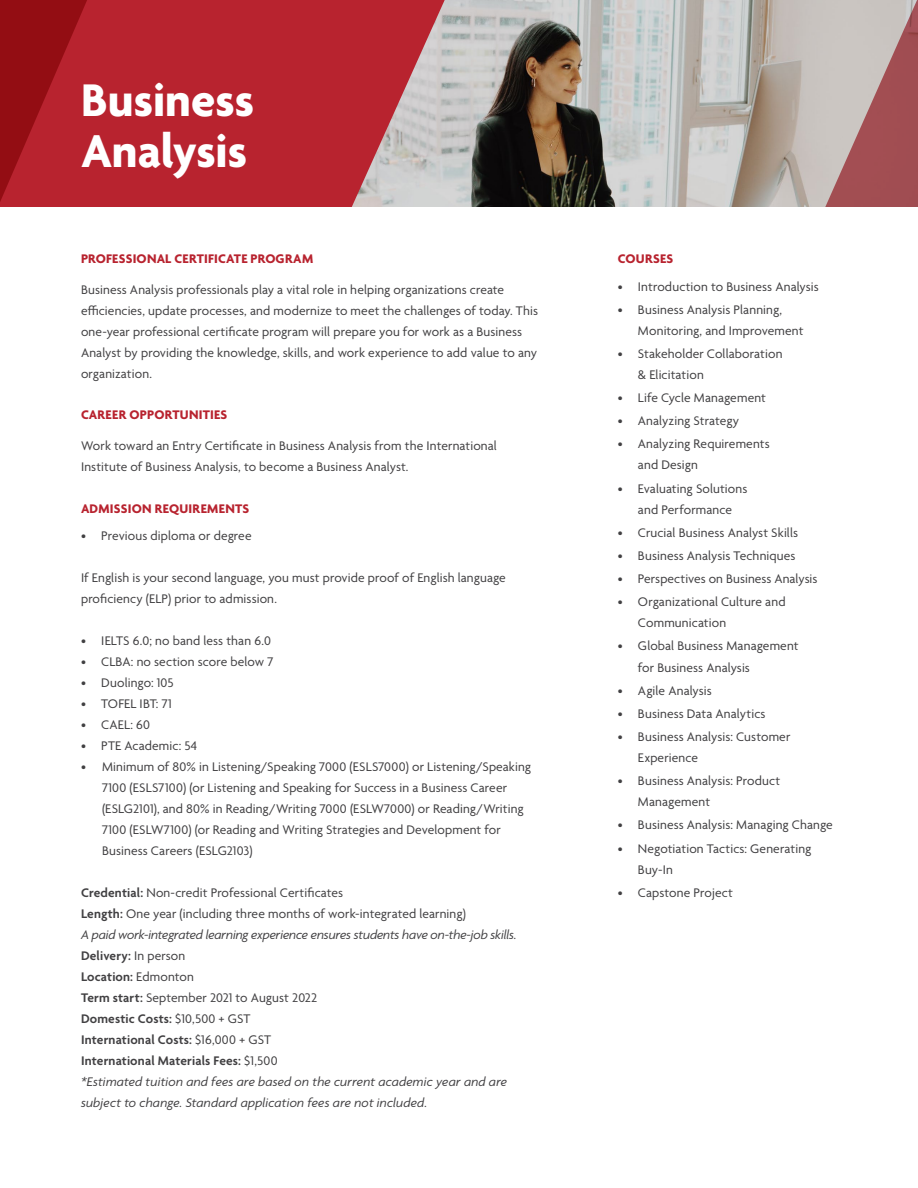
<style>
.page{position:relative;width:918px;height:1188px;background:#fff}
.page>*{position:absolute;margin:0;border:0;box-sizing:border-box;transform-origin:0 0}
.t1{font:700 49.5px/50.2px "Agenda";letter-spacing:-.005em;color:#fff}
.t2{font:13.5px/21px "Agenda";letter-spacing:.01em;color:#414042}
.t3{font:italic 13.5px/21px "Agenda";color:#414042}
.t4{font:700 13.5px "Agenda";letter-spacing:.015em;color:#b8232f}
.s1{font-weight:600;font-style:normal}
.s2{font-style:normal}
</style>
<div class="page">
<div style="left:0;top:0;width:918px;height:207px;background:#b8232f"></div>
<img style="left:352px;top:0;width:473px;height:207px">
<svg style="left:0;top:0;width:87px;height:202px"></svg>
<svg style="left:825px;top:0;width:93px;height:207px;background:#b58889"></svg>
<h1 class="t1" style="left:81px;top:78px;width:175px">Business<br>Analysis</h1>
<p class="t4" style="left:81px;top:251px;width:234px">PROFESSIONAL CERTIFICATE PROGRAM</p>
<p class="t2" style="left:81px;top:280px;width:459px">Business Analysis professionals play a vital role in helping organizations create efficiencies, update processes, and modernize to meet the challenges of today. This one-year professional certificate program will prepare you for work as a Business Analyst by providing the knowledge, skills, and work experience to add value to any organization.</p>
<p class="t4" style="left:81px;top:408px;width:148px">CAREER OPPORTUNITIES</p>
<p class="t2" style="left:81px;top:436px;width:417px">Work toward an Entry Certificate in Business Analysis from the International<br>Institute of Business Analysis, to become a Business Analyst.</p>
<p class="t4" style="left:81px;top:501px;width:170px">ADMISSION REQUIREMENTS</p>
<p class="t2" style="left:81px;top:526px;width:172px">• Previous diploma or degree</p>
<p class="t2" style="left:81px;top:568px;width:426px">If English is your second language, you must provide proof of English language proficiency (ELP) prior to admission.</p>
<p class="t2" style="left:81px;top:631px;width:191px">• IELTS 6.0; no band less than 6.0</p>
<p class="t2" style="left:81px;top:652px;width:194px">• CLBA: no section score below 7</p>
<p class="t2" style="left:81px;top:673px;width:94px">• Duolingo: 105</p>
<p class="t2" style="left:81px;top:694px;width:92px">• TOFEL IBT: 71</p>
<p class="t2" style="left:81px;top:715px;width:70px">• CAEL: 60</p>
<p class="t2" style="left:81px;top:736px;width:118px">• PTE Academic: 54</p>
<p class="t2" style="left:102px;top:757px;width:431px;text-indent:-21px">• Minimum of 80% in Listening/Speaking 7000 (ESLS7000) or Listening/Speaking 7100 (ESLS7100) (or Listening and Speaking for Success in a Business Career (ESLG2101), and 80% in Reading/Writing 7000 (ESLW7000) or Reading/Writing 7100 (ESLW7100) (or Reading and Writing Strategies and Development for Business Careers (ESLG2103)</p>
<p class="t3" style="left:81px;top:883px;width:437px"><span class="s1">Credential:</span> <span class="s2">Non-credit Professional Certificates<br></span><span class="s1">Length:</span> <span class="s2">One year (including three months of work-integrated learning)<br></span>A paid work-integrated learning experience ensures students have on-the-job skills.<br><span class="s1">Delivery:</span> <span class="s2">In person<br></span><span class="s1">Location:</span> <span class="s2">Edmonton<br></span><span class="s1">Term start:</span> <span class="s2">September 2021 to August 2022<br></span><span class="s1">Domestic Costs:</span> <span class="s2">$10,500 + GST<br></span><span class="s1">International Costs:</span> <span class="s2">$16,000 + GST<br></span><span class="s1">International Materials Fees:</span> <span class="s2">$1,500<br></span>*Estimated tuition and fees are based on the current academic year and are subject to change. Standard application fees are not included.</p>
<p class="t4" style="left:618px;top:251px;width:57px">COURSES</p>
<p class="t2" style="left:618px;top:277px;width:203px">• Introduction to Business Analysis</p>
<p class="t2" style="left:638px;top:300px;width:167px;text-indent:-20px">• Business Analysis Planning,<br>Monitoring, and Improvement</p>
<p class="t2" style="left:638px;top:344px;width:146px;text-indent:-20px">• Stakeholder Collaboration &amp; Elicitation</p>
<p class="t2" style="left:618px;top:388px;width:150px">• Life Cycle Management</p>
<p class="t2" style="left:618px;top:411px;width:123px">• Analyzing Strategy</p>
<p class="t2" style="left:638px;top:434px;width:133px;text-indent:-20px">• Analyzing Requirements and Design</p>
<p class="t2" style="left:618px;top:479px;width:131px;text-align:center">• Evaluating Solutions and Performance</p>
<p class="t2" style="left:618px;top:523px;width:182px">• Crucial Business Analyst Skills</p>
<p class="t2" style="left:618px;top:546px;width:179px">• Business Analysis Techniques</p>
<p class="t2" style="left:618px;top:569px;width:201px">• Perspectives on Business Analysis</p>
<p class="t2" style="left:638px;top:592px;width:149px;text-indent:-20px">• Organizational Culture and<br>Communication</p>
<p class="t2" style="left:638px;top:637px;width:162px;text-indent:-20px">• Global Business Management for Business Analysis</p>
<p class="t2" style="left:618px;top:681px;width:96px">• Agile Analysis</p>
<p class="t2" style="left:618px;top:704px;width:149px">• Business Data Analytics</p>
<p class="t2" style="left:638px;top:727px;width:154px;text-indent:-20px">• Business Analysis: Customer<br>Experience</p>
<p class="t2" style="left:638px;top:771px;width:144px;text-indent:-20px">• Business Analysis: Product<br>Management</p>
<p class="t2" style="left:618px;top:815px;width:217px">• Business Analysis: Managing Change</p>
<p class="t2" style="left:638px;top:839px;width:175px;text-indent:-20px">• Negotiation Tactics: Generating<br>Buy-In</p>
<p class="t2" style="left:618px;top:883px;width:117px">• Capstone Project</p>
</div>
